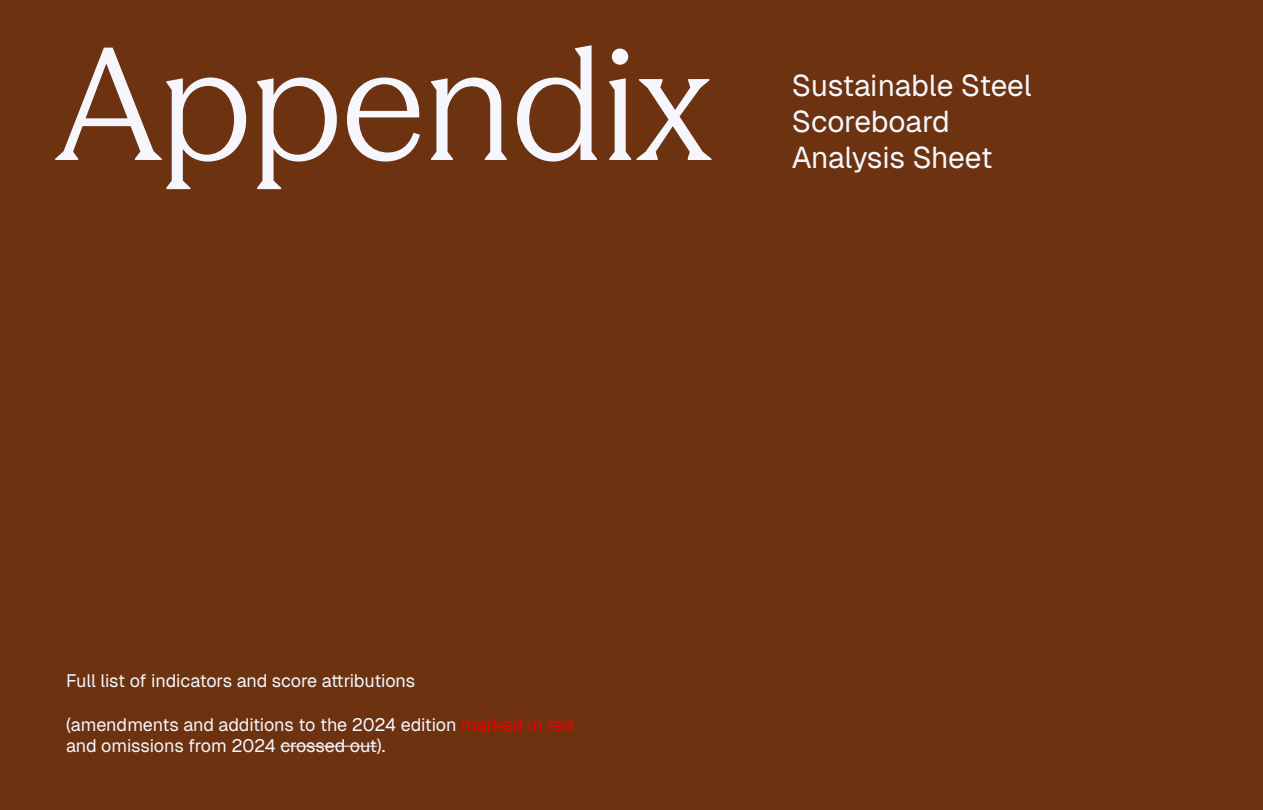
<style>
.page{position:relative;width:1263px;height:810px;background:#6d3210}
.page>*{position:absolute;margin:0;border:0;box-sizing:border-box;transform-origin:0 0}
.t1{font:155.85px "Season Mix";color:#f6f7fd}
.t2{font:30px/35.8px "Geist";letter-spacing:-.01em;color:#f6f7fd}
.t3{font:18px/21.6px "Geist";letter-spacing:-.01em;color:#f6f7fd}
.s1{color:#f00000}
</style>
<div class="page">
<hr style="left:280px;top:746px;width:97px;height:1px;background:#f6f7fd">
<h1 class="t1" style="left:55px;top:-12px;width:657px">Appendix</h1>
<h2 class="t2" style="left:792px;top:68px;width:242px">Sustainable Steel<br>Scoreboard<br>Analysis Sheet</h2>
<p class="t3" style="left:66px;top:670px;width:351px">Full list of indicators and score attributions</p>
<p class="t3" style="left:66px;top:713px;width:509px">(amendments and additions to the 2024 edition <span class="s1">marked in red </span>and omissions from 2024 crossed out).</p>
</div>
